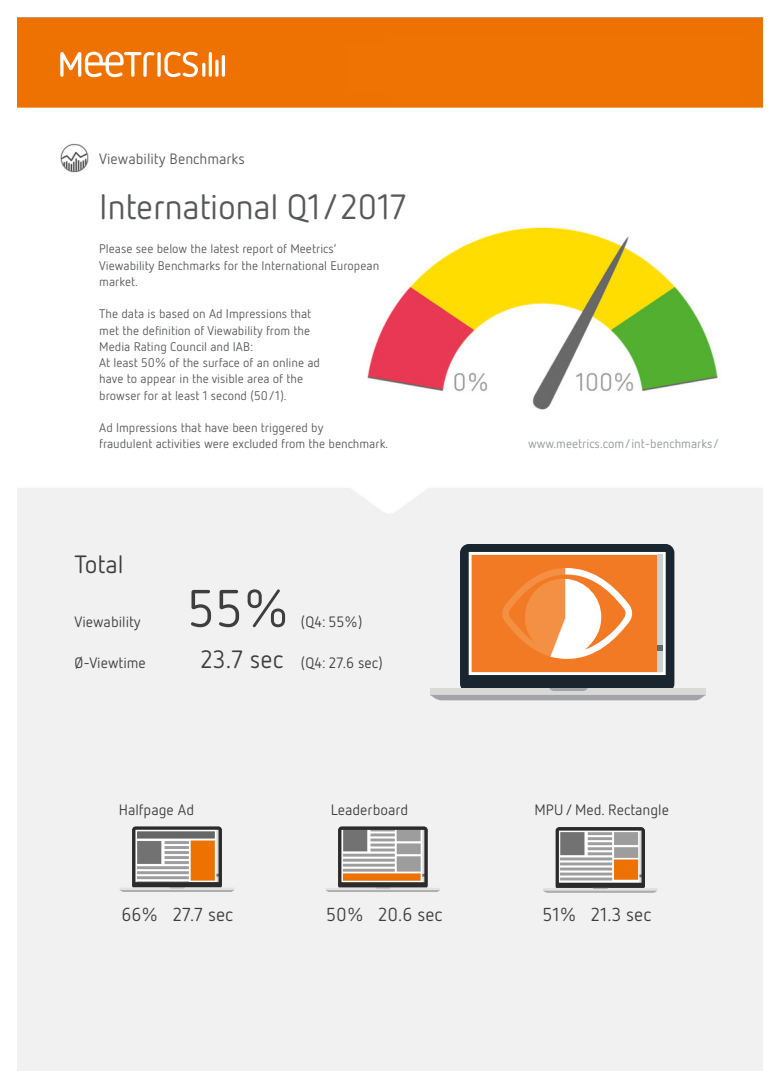
<style>
.page{position:relative;width:780px;height:1088px;background:#fff}
.page>*{position:absolute;margin:0;border:0;box-sizing:border-box;transform-origin:0 0}
.t1{font:52.5px "Netto OT";color:#3e3e3f}
.t2{font:35px "Netto OT";letter-spacing:-.01em;color:#57585a}
.t3{font:25px "Netto OT";color:#3e3e3f}
.t4{font:18.75px "Netto OT";color:#3e3e3f}
.t5{font:15px "Netto OT";color:#3e3e3f}
.t6{font:15px "Netto OT";color:#57585a}
.t7{font:12.5px/16.2px "Netto OT";color:#57585a}
.t8{font:12.5px "Netto OT";color:#939598}
.s1{font-size:25px}
</style>
<div class="page">
<img style="left:18px;top:18px;width:744px;height:1052px">
<div style="left:460px;top:544px;width:214px;height:148px;background:#192630;border-radius:9px"></div>
<svg style="left:430px;top:688px;width:275px;height:12px;background:#c0c1c1"></svg>
<svg style="left:468px;top:552px;width:197px;height:123px;background:#f39b5b"></svg>
<img style="left:90px;top:812px;width:178px;height:97px">
<img style="left:294px;top:812px;width:179px;height:97px">
<img style="left:510px;top:812px;width:179px;height:97px">
<svg style="left:157px;top:52px;width:4px;height:25px"></svg>
<hr style="left:209px;top:52px;width:3px;height:25px;background:#fff;border-radius:2px">
<hr style="left:215px;top:60px;width:3px;height:17px;background:#fff;border-radius:2px">
<hr style="left:222px;top:55px;width:3px;height:22px;background:#fff;border-radius:2px">
<hr style="left:202px;top:63px;width:3px;height:14px;background:#fff;border-radius:2px">
<svg style="left:60px;top:52px;width:94px;height:25px"></svg>
<svg style="left:164px;top:52px;width:34px;height:25px"></svg>
<p class="t6" style="left:99px;top:150px;width:147px">Viewability Benchmarks</p>
<p class="t2" style="left:99px;top:185px;width:309px">International Q1/2017</p>
<p class="t7" style="left:99px;top:241px;width:281px">Please see below the latest report of Meetrics‘<br>Viewability Benchmarks for the International European market.</p>
<p class="t7" style="left:99px;top:306px;width:222px">The data is based on Ad Impressions that met the definition of Viewability from the Media Rating Council and IAB:<br>At least 50% of the surface of an online ad have to appear in the visible area of the browser for at least 1 second (50/1).</p>
<p class="t7" style="left:99px;top:419px;width:290px">Ad Impressions that have been triggered by<br>fraudulent activities were excluded from the benchmark.</p>
<p class="t3" style="left:74px;top:549px;width:51px">Total</p>
<p class="t5" style="left:74px;top:612px;width:68px">Viewability</p>
<p class="t1" style="left:187px;top:576px;width:104px">55%</p>
<p class="t5" style="left:301px;top:612px;width:63px">(Q4: 55%)</p>
<p class="t5" style="left:74px;top:654px;width:73px">Ø-Viewtime</p>
<p class="t5" style="left:200px;top:654px;width:184px"><span class="s1">23.7 sec</span> (Q4: 27.6 sec)</p>
<p class="t5" style="left:119px;top:801px;width:77px">Halfpage Ad</p>
<p class="t4" style="left:121px;top:903px;width:113px">66% 27.7 sec</p>
<p class="t5" style="left:331px;top:801px;width:79px">Leaderboard</p>
<p class="t4" style="left:326px;top:903px;width:118px">50% 20.6 sec</p>
<p class="t8" style="left:528px;top:436px;width:193px">www.meetrics.com/int-benchmarks/</p>
<p class="t5" style="left:534px;top:801px;width:136px">MPU / Med. Rectangle</p>
<p class="t4" style="left:542px;top:903px;width:110px">51% 21.3 sec</p>
</div>
